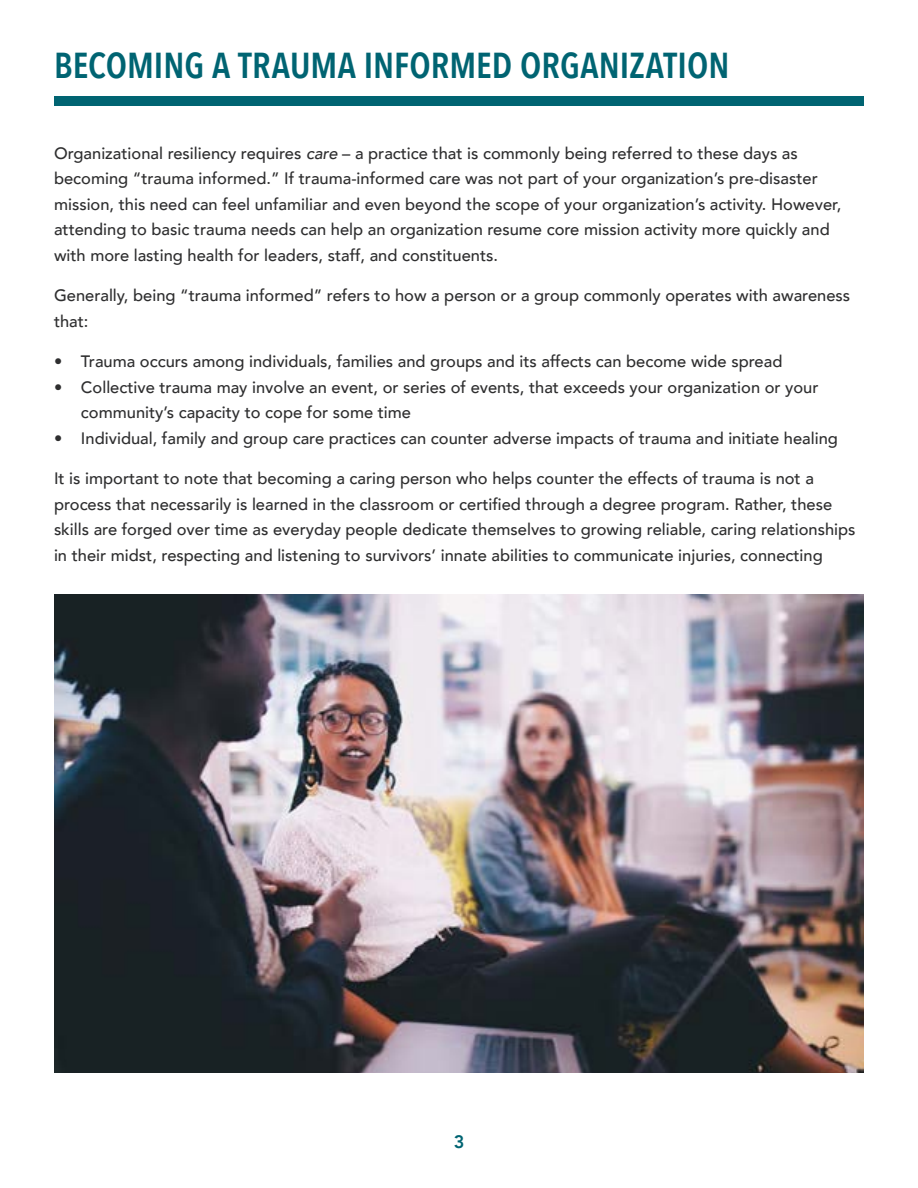
<style>
.page{position:relative;width:918px;height:1188px;background:#fff}
.page>*{position:absolute;margin:0;border:0;box-sizing:border-box;transform-origin:0 0}
.t1{font:600 36px "Avenir Next Condensed";letter-spacing:.005em;color:#006472}
.t2{font:800 18px "Avenir";color:#006472}
.t3{font:500 16.5px/25.5px "Avenir";color:#2e2e2f}
.s1{font-style:italic}
</style>
<div class="page">
<img style="left:54px;top:594px;width:810px;height:478px">
<div style="left:54px;top:96px;width:810px;height:10px;background:#006472"></div>
<h1 class="t1" style="left:54px;top:34px;width:677px">BECOMING A TRAUMA INFORMED ORGANIZATION</h1>
<p class="t3" style="left:54px;top:140px;width:789px">Organizational resiliency requires <span class="s1">care</span> – a practice that is commonly being referred to these days as becoming “trauma informed.” If trauma-informed care was not part of your organization’s pre-disaster mission, this need can feel unfamiliar and even beyond the scope of your organization’s activity. However, attending to basic trauma needs can help an organization resume core mission activity more quickly and with more lasting health for leaders, staff, and constituents.</p>
<p class="t3" style="left:54px;top:282px;width:798px">Generally, being “trauma informed” refers to how a person or a group commonly operates with awareness that:</p>
<p class="t3" style="left:54px;top:348px;width:730px">• Trauma occurs among individuals, families and groups and its affects can become wide spread</p>
<p class="t3" style="left:81px;top:374px;width:739px;text-indent:-27px">• Collective trauma may involve an event, or series of events, that exceeds your organization or your community’s capacity to cope for some time</p>
<p class="t3" style="left:54px;top:425px;width:786px">• Individual, family and group care practices can counter adverse impacts of trauma and initiate healing</p>
<p class="t3" style="left:54px;top:465px;width:803px">It is important to note that becoming a caring person who helps counter the effects of trauma is not a process that necessarily is learned in the classroom or certified through a degree program. Rather, these skills are forged over time as everyday people dedicate themselves to growing reliable, caring relationships in their midst, respecting and listening to survivors’ innate abilities to communicate injuries, connecting</p>
<p class="t2" style="left:454px;top:1128px;width:12px">3</p>
</div>
